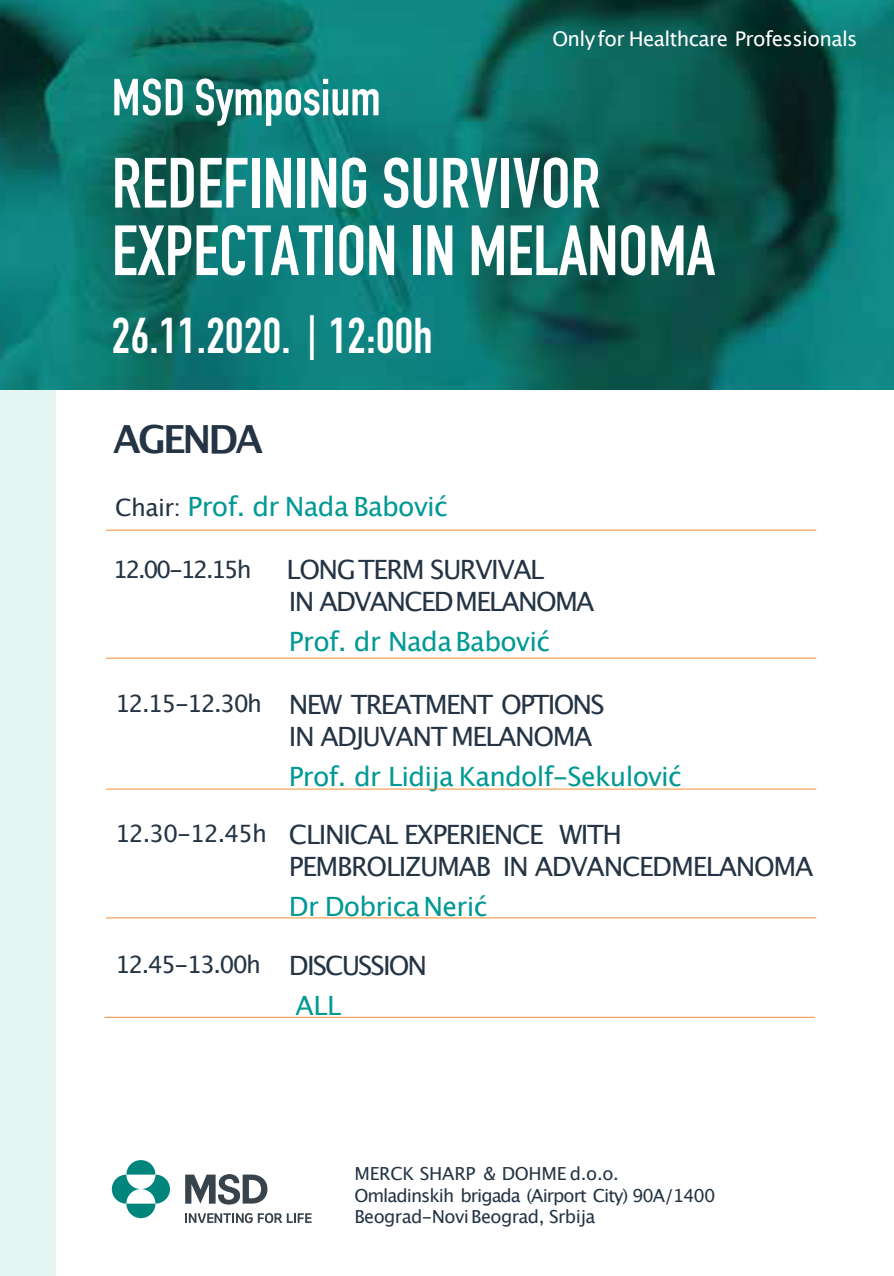
<style>
.page{position:relative;width:894px;height:1276px;background:#fff}
.page>*{position:absolute;margin:0;border:0;box-sizing:border-box;transform-origin:0 0}
.t1{font:700 69.75px/67.5px "DIN Condensed";color:#fff}
.t2{font:700 51.3px "DIN Condensed";color:#fff}
.t3{font:700 49.5px "DIN Condensed";letter-spacing:.01em;color:#fff}
.t4{font:700 38.7px "Lucida Grande";letter-spacing:-.08em;color:#243444}
.t5{font:26.55px/58.1px "Lucida Grande";letter-spacing:-.03em;color:#009994}
.t6{font:26.55px/31.9px "Lucida Grande";letter-spacing:-.055em;color:#243444}
.t7{font:23.85px "Lucida Grande";letter-spacing:-.085em;color:#243444}
.t8{font:20.25px "Lucida Grande";letter-spacing:-.025em;color:#fff}
.t9{font:18px/21.6px "Lucida Grande";letter-spacing:-.03em;color:#243444}
.s1{font-family:"Lucida Grande";font-weight:400}
.s2{font-size:23.85px;color:#243444}
.s3{font-size:23.85px}
.s4{color:#243444}
.s5{font-size:26.55px}
</style>
<div class="page">
<div style="left:0;top:387px;width:55px;height:889px;background:#e5f5f2"></div>
<img style="left:0;top:0;width:893px;height:390px">
<hr style="left:106px;top:530px;width:710px;height:1px;background:#f68d39">
<hr style="left:106px;top:658px;width:710px;height:1px;background:#f68d39">
<hr style="left:106px;top:788px;width:710px;height:1px;background:#f68d39">
<hr style="left:106px;top:917px;width:710px;height:1px;background:#f68d39">
<hr style="left:104px;top:1017px;width:710px;height:1px;background:#f68d39">
<svg style="left:112px;top:1160px;width:58px;height:58px"></svg>
<svg style="left:185px;top:1174px;width:82px;height:30px"></svg>
<svg style="left:185px;top:1213px;width:126px;height:10px"></svg>
<h2 class="t2" style="left:112px;top:79px;width:270px">MSD Symposium</h2>
<p class="t8" style="left:552px;top:31px;width:307px">Onlyfor Healthcare Professionals</p>
<h1 class="t1" style="left:112px;top:159px;width:604px">REDEFINING SURVIVOR<br>EXPECTATION IN MELANOMA</h1>
<h3 class="t3" style="left:112px;top:317px;width:322px">26.11.2020. <span class="s1">|</span>12:00h</h3>
<h3 class="t4" style="left:113px;top:422px;width:151px">AGENDA</h3>
<p class="t5" style="left:115px;top:480px;width:334px"><span class="s2">Chair:</span> Prof. dr Nada Babović</p>
<p class="t7" style="left:128px;top:558px;width:17px">2</p>
<p class="t6" style="left:289px;top:556px;width:307px;text-indent:-105px"><span class="s3">12.45h</span> LONGTERM SURVIVAL<br>IN ADVANCEDMELANOMA</p>
<p class="t5" style="left:289px;top:614px;width:262px">Prof. dr NadaBabović</p>
<p class="t7" style="left:113px;top:559px;width:140px">12.00-12.15h</p>
<p class="t6" style="left:289px;top:691px;width:317px;text-indent:-174px"><span class="s3">12.15-12.30h</span> NEW TREATMENT OPTIONS<br>IN ADJUVANT MELANOMA</p>
<p class="t5" style="left:115px;top:749px;width:568px;text-indent:174px">Prof. dr Lidĳa Kandolf-Sekulović<br><span class="s2">12.30-12.45h</span> <span class="s4">CLINICAL EXPERIENCE WITH</span></p>
<p class="t6" style="left:289px;top:852px;width:526px">PEMBROLIZUMAB IN ADVANCEDMELANOMA</p>
<p class="t5" style="left:289px;top:879px;width:200px">Dr Dobrica Nerić</p>
<p class="t7" style="left:115px;top:954px;width:314px">12.45-13.00h <span class="s5">DISCUSSION</span></p>
<p class="t5" style="left:295px;top:978px;width:48px">ALL</p>
<p class="t9" style="left:354px;top:1164px;width:362px">MERCK SHARP &amp; DOHME d.o.o.<br>Omladinskih brigada (Airport City) 90A/1400<br>Beograd-Novi Beograd, Srbĳa</p>
</div>
